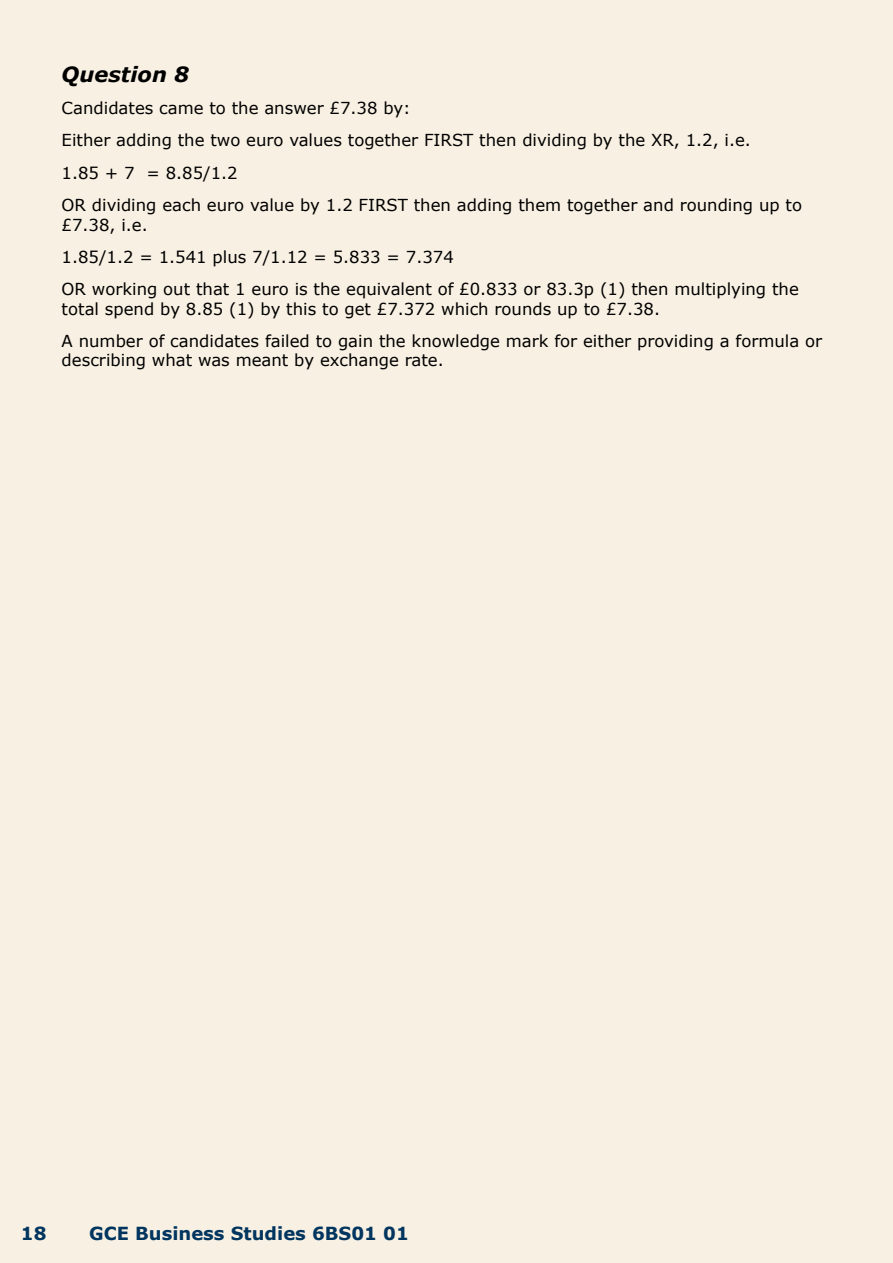
<style>
.page{position:relative;width:893px;height:1263px;background:#f8f0e2}
.page>*{position:absolute;margin:0;border:0;box-sizing:border-box;transform-origin:0 0}
.t1{font:italic 700 21px "Verdana";color:#000}
.t2{font:700 18px "Verdana";color:#00355f}
.t3{font:16.5px/32.2px "Verdana";color:#000}
</style>
<div class="page">
<p class="t1" style="left:62px;top:61px;width:129px">Question 8</p>
<p class="t3" style="left:62px;top:92px;width:742px">Candidates came to the answer £7.38 by:<br>Either adding the two euro values together FIRST then dividing by the XR, 1.2, i.e.<br>1.85 + 7 = 8.85/1.2<br>OR dividing each euro value by 1.2 FIRST then adding them together and rounding up to</p>
<p class="t3" style="left:62px;top:208px;width:739px">£7.38, i.e.<br>1.85/1.2 = 1.541 plus 7/1.12 = 5.833 = 7.374<br>OR working out that 1 euro is the equivalent of £0.833 or 83.3p (1) then multiplying the</p>
<p class="t3" style="left:62px;top:292px;width:762px">total spend by 8.85 (1) by this to get £7.372 which rounds up to £7.38.<br>A number of candidates failed to gain the knowledge mark for either providing a formula or</p>
<p class="t3" style="left:62px;top:344px;width:384px">describing what was meant by exchange rate.</p>
<p class="t2" style="left:21px;top:1222px;width:27px">18</p>
<p class="t2" style="left:89px;top:1222px;width:321px">GCE Business Studies 6BS01 01</p>
</div>
